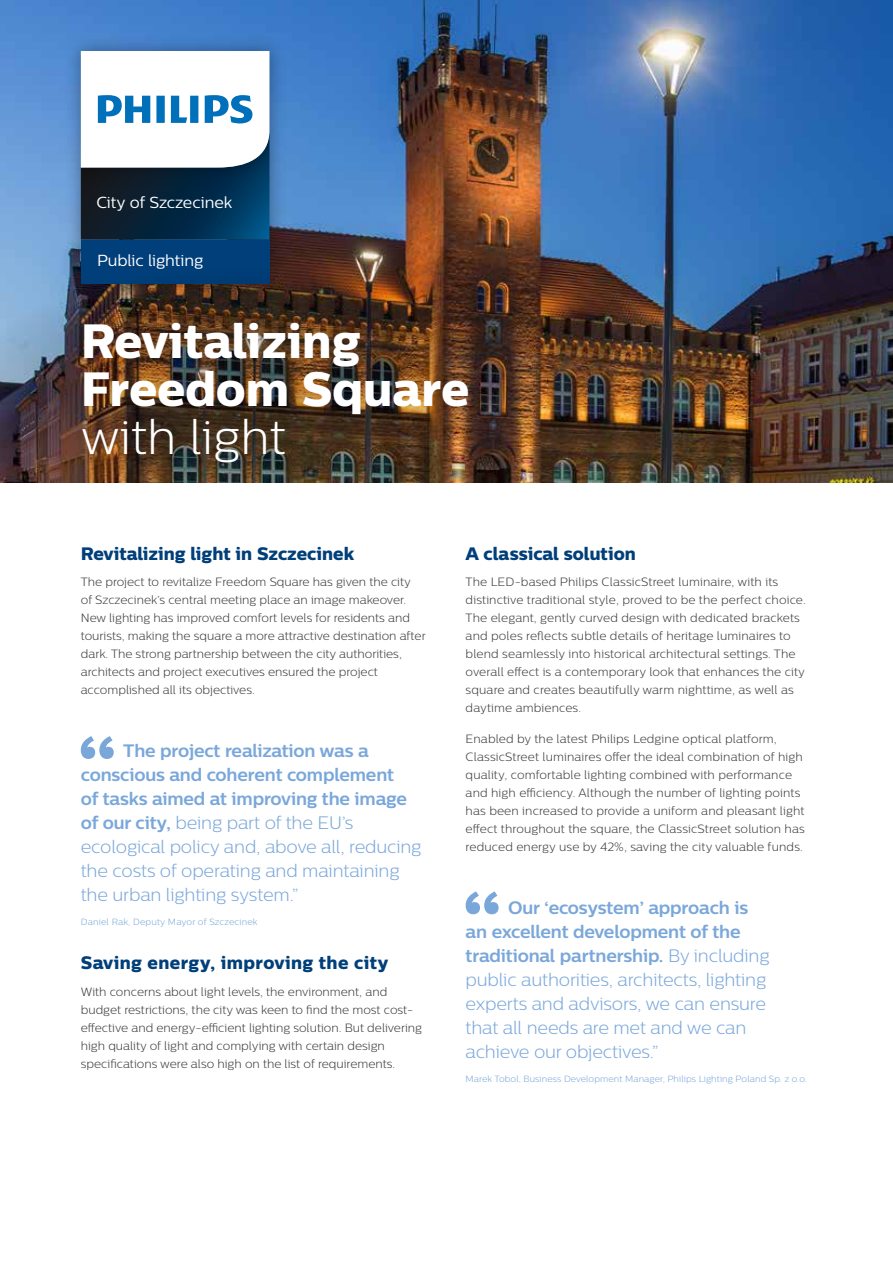
<style>
.page{position:relative;width:893px;height:1263px;background:#fff}
.page>*{position:absolute;margin:0;border:0;box-sizing:border-box;transform-origin:0 0}
.t1{font:48px/48px "Centrale Sans X Bold";color:#fff}
.t2{font:300 48px "Centrale Sans";color:#fff}
.t3{font:300 18px/24px "Centrale Sans";letter-spacing:-.01em;color:#7aa7da}
.t4{font:18px "Centrale Sans X Bold";color:#003f79}
.t5{font:18px "Centrale Sans X Bold";letter-spacing:.02em;color:#003f79}
.t6{font:15.9px "Centrale Sans";letter-spacing:-.01em;color:#fff}
.t7{font:300 12px/18px "Centrale Sans";color:#3c3c3b}
.t8{font:300 9px "Centrale Sans";letter-spacing:.01em;color:#7aa7da}
.s1{font-weight:700}
</style>
<div class="page">
<img style="left:0;top:0;width:893px;height:483px">
<img style="left:58px;top:190px;width:234px;height:27px">
<img style="left:58px;top:217px;width:234px;height:51px">
<div style="left:81px;top:240px;width:188px;height:44px;background:#003f79"></div>
<img style="left:58px;top:28px;width:234px;height:162px">
<svg style="left:81px;top:51px;width:188px;height:189px"></svg>
<img style="left:0;top:268px;width:531px;height:215px">
<svg style="left:81px;top:736px;width:33px;height:23px"></svg>
<svg style="left:466px;top:891px;width:33px;height:23px"></svg>
<h3 class="t6" style="left:96px;top:193px;width:137px">City of Szczecinek</h3>
<h3 class="t6" style="left:97px;top:252px;width:108px">Public lighting</h3>
<h1 class="t1" style="left:81px;top:316px;width:390px">Revitalizing<br>Freedom Square</h1>
<h1 class="t2" style="left:81px;top:410px;width:207px">with light</h1>
<h2 class="t4" style="left:81px;top:542px;width:275px">Revitalizing light in Szczecinek</h2>
<p class="t7" style="left:81px;top:573px;width:346px">The project to revitalize Freedom Square has given the city<br>of Szczecinek’s central meeting place an image makeover.<br>New lighting has improved comfort levels for residents and tourists, making the square a more attractive destination after dark. The strong partnership between the city authorities, architects and project executives ensured the project accomplished all its objectives.</p>
<p class="t3" style="left:81px;top:739px;width:342px;text-indent:43px"><span class="s1">The project realization was a conscious and coherent complement<br>of tasks aimed at improving the image of our city,</span> being part of the EU’s ecological policy and, above all, reducing the costs of operating and maintaining the urban lighting system.”</p>
<p class="t8" style="left:81px;top:916px;width:178px">Daniel Rak, Deputy Mayor of Szczecinek</p>
<h2 class="t5" style="left:81px;top:951px;width:309px">Saving energy, improving the city</h2>
<p class="t7" style="left:81px;top:982px;width:343px">With concerns about light levels, the environment, and budget restrictions, the city was keen to find the most cost&shy;effective and energy-efficient lighting solution. But delivering high quality of light and complying with certain design specifications were also high on the list of requirements.</p>
<h2 class="t4" style="left:466px;top:542px;width:172px">A classical solution</h2>
<p class="t7" style="left:466px;top:573px;width:342px">The LED-based Philips ClassicStreet luminaire, with its distinctive traditional style, proved to be the perfect choice.<br>The elegant, gently curved design with dedicated brackets and poles reflects subtle details of heritage luminaires to blend seamlessly into historical architectural settings. The overall effect is a contemporary look that enhances the city square and creates beautifully warm nighttime, as well as daytime ambiences.</p>
<p class="t7" style="left:466px;top:730px;width:341px">Enabled by the latest Philips Ledgine optical platform, ClassicStreet luminaires offer the ideal combination of high quality, comfortable lighting combined with performance and high efficiency. Although the number of lighting points has been increased to provide a uniform and pleasant light effect throughout the square, the ClassicStreet solution has reduced energy use by 42%, saving the city valuable funds.</p>
<p class="t3" style="left:466px;top:896px;width:306px;text-indent:43px"><span class="s1">Our ‘ecosystem’ approach is an excellent development of the traditional partnership.</span> By including public authorities, architects, lighting experts and advisors, we can ensure that all needs are met and we can achieve our objectives.”</p>
<p class="t8" style="left:466px;top:1073px;width:343px">Marek Tobol, Business Development Manager, Philips Lighting Poland Sp. z o.o.</p>
</div>
